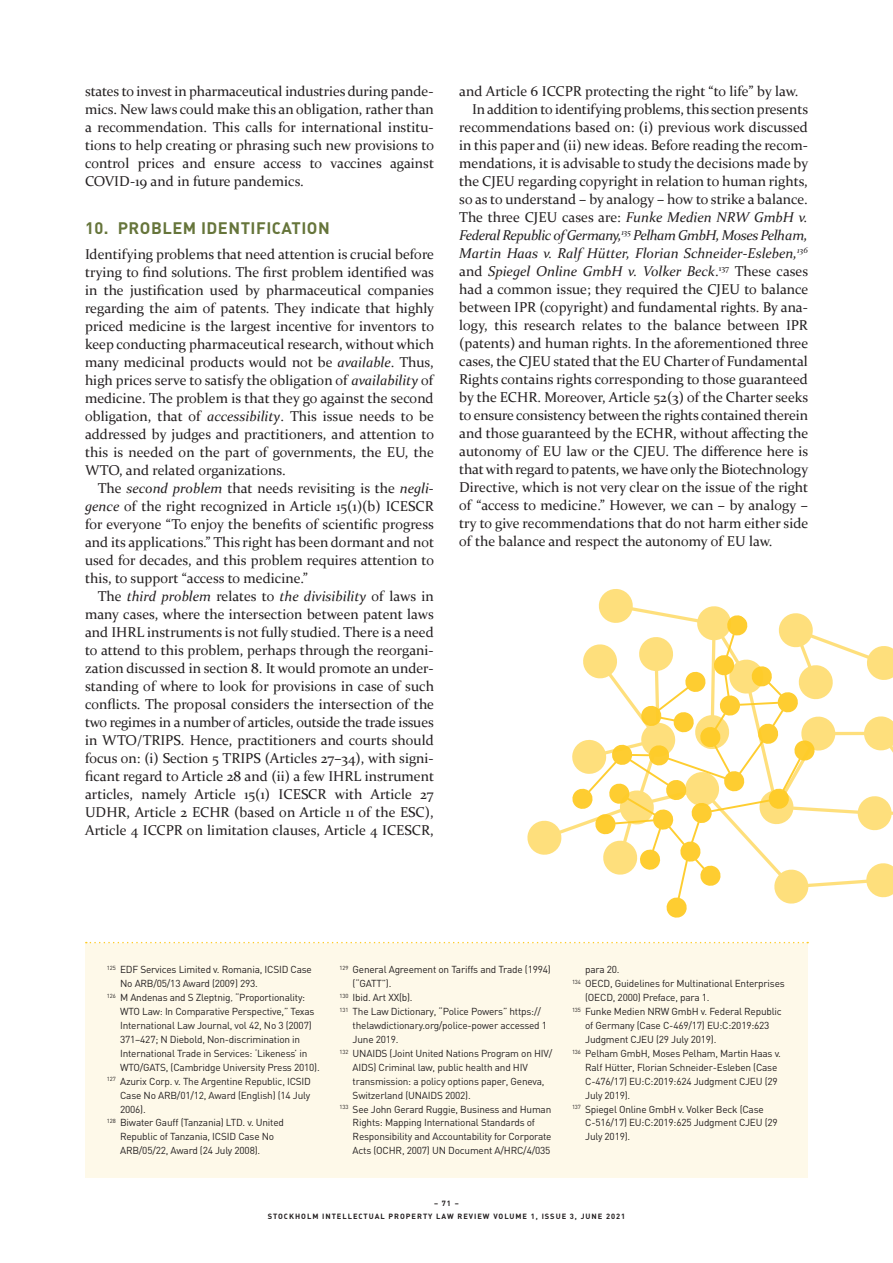
<style>
.page{position:relative;width:893px;height:1263px;background:#fff}
.page>*{position:absolute;margin:0;border:0;box-sizing:border-box;transform-origin:0 0}
.t1{font:700 16.5px "DIN";letter-spacing:.03em;color:#66753b}
.t2{font:14.25px/18px "Constantia";color:#231f20;text-align:justify}
.t3{font:italic 14.25px "Constantia";color:#231f20}
.t4{font:italic 14.25px "Constantia";letter-spacing:-.03em;color:#231f20}
.t5{font:10.05px "DIN";letter-spacing:-.02em;color:#231f20}
.t6{font:700 7.5px/13.5px "DIN";letter-spacing:.13em;color:#231f20;text-align:center}
.s1{font-style:italic}
.s2{font-style:normal}
</style>
<div class="page">
<div style="left:85px;top:943px;width:723px;height:235px;background:#fef9e9"></div>
<svg style="left:86px;top:942px;width:722px;height:1px"></svg>
<svg style="left:527px;top:589px;width:366px;height:329px"></svg>
<p class="t2" style="left:85px;top:81px;width:351px">states to invest in pharmaceutical industries during pande&shy;mics. New laws could make this an obligation, rather than a recommendation. This calls for international institu&shy;tions to help creating or phrasing such new provisions to control prices and ensure access to vaccines against COVID-19 and in future pandemics.</p>
<p class="t1" style="left:85px;top:217px;width:246px">10. PROBLEM IDENTIFICATION</p>
<p class="t2" style="left:85px;top:244px;width:351px">Identifying problems that need attention is crucial before trying to find solutions. The first problem identified was in the justification used by pharmaceutical companies regarding the aim of patents. They indicate that highly priced medicine is the largest incentive for inventors to keep conducting pharmaceutical research, without which many medicinal products would not be <span class="s1">available</span>. Thus, high prices serve to satisfy the obligation of <span class="s1">availability</span> of medicine. The problem is that they go against the second obligation, that of <span class="s1">accessibility</span>. This issue needs to be addressed by judges and practitioners, and attention to this is needed on the part of governments, the EU, the WTO, and related organizations.</p>
<p class="t2" style="left:85px;top:478px;width:351px;text-indent:13px">The <span class="s1">second problem</span> that needs revisiting is the <span class="s1">negli&shy;gence</span> of the right recognized in Article 15(1)(b) ICESCR for everyone “To enjoy the benefits of scientific progress and its applications.” This right has been dormant and not used for decades, and this problem requires attention to this, to support “access to medicine.”</p>
<p class="t2" style="left:85px;top:586px;width:351px;text-indent:13px">The <span class="s1">third problem</span> relates to <span class="s1">the divisibility</span> of laws in many cases, where the intersection between patent laws and IHRL instruments is not fully studied. There is a need to attend to this problem, perhaps through the reorgani&shy;zation discussed in section 8. It would promote an under&shy;standing of where to look for provisions in case of such conflicts. The proposal considers the intersection of the two regimes in a number of articles, outside the trade issues in WTO/TRIPS. Hence, practitioners and courts should focus on: (i) Section 5 TRIPS (Articles 27–34), with signi&shy;ficant regard to Article 28 and (ii) a few IHRL instrument articles, namely Article 15(1) ICESCR with Article 27<br>UDHR, Article 2 ECHR (based on Article 11 of the ESC), Article 4 ICCPR on limitation clauses, Article 4 ICESCR,</p>
<p class="t2" style="left:459px;top:81px;width:341px">and Article 6 ICCPR protecting the right “to life” by law.</p>
<p class="t2" style="left:472px;top:99px;width:338px">In addition to identifying problems, this section presents</p>
<p class="t2" style="left:459px;top:117px;width:350px">recommendations based on: (i) previous work discussed</p>
<p class="t2" style="left:459px;top:135px;width:350px">in this paper and (ii) new ideas. Before reading the recom-</p>
<p class="t2" style="left:459px;top:153px;width:351px">mendations, it is advisable to study the decisions made by</p>
<p class="t2" style="left:459px;top:171px;width:350px">the CJEU regarding copyright in relation to human rights,</p>
<p class="t2" style="left:459px;top:189px;width:350px">so as to understand – by analogy – how to strike a balance.</p>
<p class="t2" style="left:459px;top:207px;width:350px">The three CJEU cases are: <span class="s1">Funke Medien NRW GmbH v.</span></p>
<p class="t4" style="left:459px;top:225px;width:350px">Federal Republic of Germany,<sup>135</sup> Pelham GmbH, Moses Pelham,</p>
<p class="t3" style="left:459px;top:243px;width:350px">Martin Haas v. Ralf Hütter, Florian Schneider-Esleben,<sup>136</sup></p>
<p class="t3" style="left:459px;top:261px;width:350px"><span class="s2">and</span> Spiegel Online GmbH v. Volker Beck<span class="s2">.</span><sup>137</sup> <span class="s2">These cases</span></p>
<p class="t2" style="left:459px;top:279px;width:351px">had a common issue; they required the CJEU to balance</p>
<p class="t2" style="left:459px;top:297px;width:350px">between IPR (copyright) and fundamental rights. By ana-</p>
<p class="t2" style="left:459px;top:315px;width:350px">logy, this research relates to the balance between IPR</p>
<p class="t2" style="left:459px;top:333px;width:351px">(patents) and human rights. In the aforementioned three</p>
<p class="t2" style="left:459px;top:351px;width:350px">cases, the CJEU stated that the EU Charter of Fundamental</p>
<p class="t2" style="left:459px;top:369px;width:350px">Rights contains rights corresponding to those guaranteed</p>
<p class="t2" style="left:459px;top:387px;width:350px">by the ECHR. Moreover, Article 52(3) of the Charter seeks</p>
<p class="t2" style="left:459px;top:405px;width:350px">to ensure consistency between the rights contained therein</p>
<p class="t2" style="left:459px;top:423px;width:351px">and those guaranteed by the ECHR, without affecting the</p>
<p class="t2" style="left:459px;top:441px;width:350px">autonomy of EU law or the CJEU. The difference here is</p>
<p class="t2" style="left:459px;top:459px;width:351px">that with regard to patents, we have only the Biotechnology</p>
<p class="t2" style="left:459px;top:477px;width:350px">Directive, which is not very clear on the issue of the right</p>
<p class="t2" style="left:459px;top:495px;width:350px">of “access to medicine.” However, we can – by analogy –</p>
<p class="t2" style="left:459px;top:513px;width:351px">try to give recommendations that do not harm either side</p>
<p class="t2" style="left:459px;top:531px;width:315px">of the balance and respect the autonomy of EU law.</p>
<p class="t5" style="left:107px;top:963px;width:207px"><sup>125</sup> EDF Services Limited v. Romania, ICSID Case</p>
<p class="t5" style="left:120px;top:977px;width:139px">No ARB/05/13 Award (2009) 293.</p>
<p class="t5" style="left:107px;top:991px;width:200px"><sup>126</sup> M Andenas and S Zleptnig‚ “Proportionality:</p>
<p class="t5" style="left:120px;top:1005px;width:196px">WTO Law: In Comparative Perspective,” Texas</p>
<p class="t5" style="left:120px;top:1019px;width:193px">International Law Journal, vol 42, No 3 (2007)</p>
<p class="t5" style="left:120px;top:1033px;width:182px">371–427; N Diebold, Non-discrimination in</p>
<p class="t5" style="left:120px;top:1047px;width:189px">International Trade in Services: ‘Likeness’ in</p>
<p class="t5" style="left:120px;top:1061px;width:201px">WTO/GATS, (Cambridge University Press 2010).</p>
<p class="t5" style="left:107px;top:1075px;width:206px"><sup>127</sup> Azurix Corp. v. The Argentine Republic, ICSID</p>
<p class="t5" style="left:120px;top:1089px;width:192px">Case No ARB/01/12, Award (English) (14 July</p>
<p class="t5" style="left:120px;top:1103px;width:27px">2006).</p>
<p class="t5" style="left:107px;top:1116px;width:178px"><sup>128</sup> Biwater Gauff (Tanzania) LTD. v. United</p>
<p class="t5" style="left:120px;top:1130px;width:156px">Republic of Tanzania, ICSID Case No</p>
<p class="t5" style="left:120px;top:1144px;width:142px">ARB/05/22, Award (24 July 2008).</p>
<p class="t5" style="left:339px;top:963px;width:213px"><sup>129</sup> General Agreement on Tariffs and Trade (1994)</p>
<p class="t5" style="left:353px;top:977px;width:40px">(“GATT”).</p>
<p class="t5" style="left:339px;top:991px;width:75px"><sup>130</sup> Ibid. Art XX(b).</p>
<p class="t5" style="left:339px;top:1005px;width:203px"><sup>131</sup> The Law Dictionary, “Police Powers” https://</p>
<p class="t5" style="left:353px;top:1019px;width:196px">thelawdictionary.org/police-power accessed 1</p>
<p class="t5" style="left:353px;top:1033px;width:48px">June 2019.</p>
<p class="t5" style="left:339px;top:1047px;width:214px"><sup>132</sup> UNAIDS (Joint United Nations Program on HIV/</p>
<p class="t5" style="left:353px;top:1061px;width:177px">AIDS) Criminal law, public health and HIV</p>
<p class="t5" style="left:353px;top:1075px;width:193px">transmission: a policy options paper, Geneva,</p>
<p class="t5" style="left:353px;top:1089px;width:120px">Switzerland (UNAIDS 2002).</p>
<p class="t5" style="left:339px;top:1103px;width:213px"><sup>133</sup> See John Gerard Ruggie, Business and Human</p>
<p class="t5" style="left:353px;top:1116px;width:184px">Rights: Mapping International Standards of</p>
<p class="t5" style="left:353px;top:1130px;width:200px">Responsibility and Accountability for Corporate</p>
<p class="t5" style="left:353px;top:1144px;width:199px">Acts (OCHR, 2007) UN Document A/HRC/4/035</p>
<p class="t5" style="left:585px;top:963px;width:36px">para 20.</p>
<p class="t5" style="left:572px;top:977px;width:214px"><sup>134</sup> OECD, Guidelines for Multinational Enterprises</p>
<p class="t5" style="left:585px;top:991px;width:126px">(OECD, 2000) Preface, para 1.</p>
<p class="t5" style="left:572px;top:1005px;width:211px"><sup>135</sup> Funke Medien NRW GmbH v. Federal Republic</p>
<p class="t5" style="left:585px;top:1019px;width:186px">of Germany (Case C-469/17) EU:C:2019:623</p>
<p class="t5" style="left:585px;top:1033px;width:133px">Judgment CJEU (29 July 2019).</p>
<p class="t5" style="left:572px;top:1047px;width:210px"><sup>136</sup> Pelham GmbH, Moses Pelham, Martin Haas v.</p>
<p class="t5" style="left:585px;top:1061px;width:194px">Ralf Hütter, Florian Schneider-Esleben (Case</p>
<p class="t5" style="left:585px;top:1075px;width:194px">C-476/17) EU:C:2019:624 Judgment CJEU (29</p>
<p class="t5" style="left:585px;top:1089px;width:47px">July 2019).</p>
<p class="t5" style="left:572px;top:1103px;width:193px"><sup>137</sup> Spiegel Online GmbH v. Volker Beck (Case</p>
<p class="t5" style="left:585px;top:1116px;width:194px">C-516/17) EU:C:2019:625 Judgment CJEU (29</p>
<p class="t5" style="left:585px;top:1130px;width:47px">July 2019).</p>
<p class="t6" style="left:268px;top:1196px;width:359px">– 71 –<br>STOCKHOLM INTELLECTUAL PROPERTY LAW REVIEW VOLUME 1, ISSUE 3, JUNE 2021</p>
</div>
